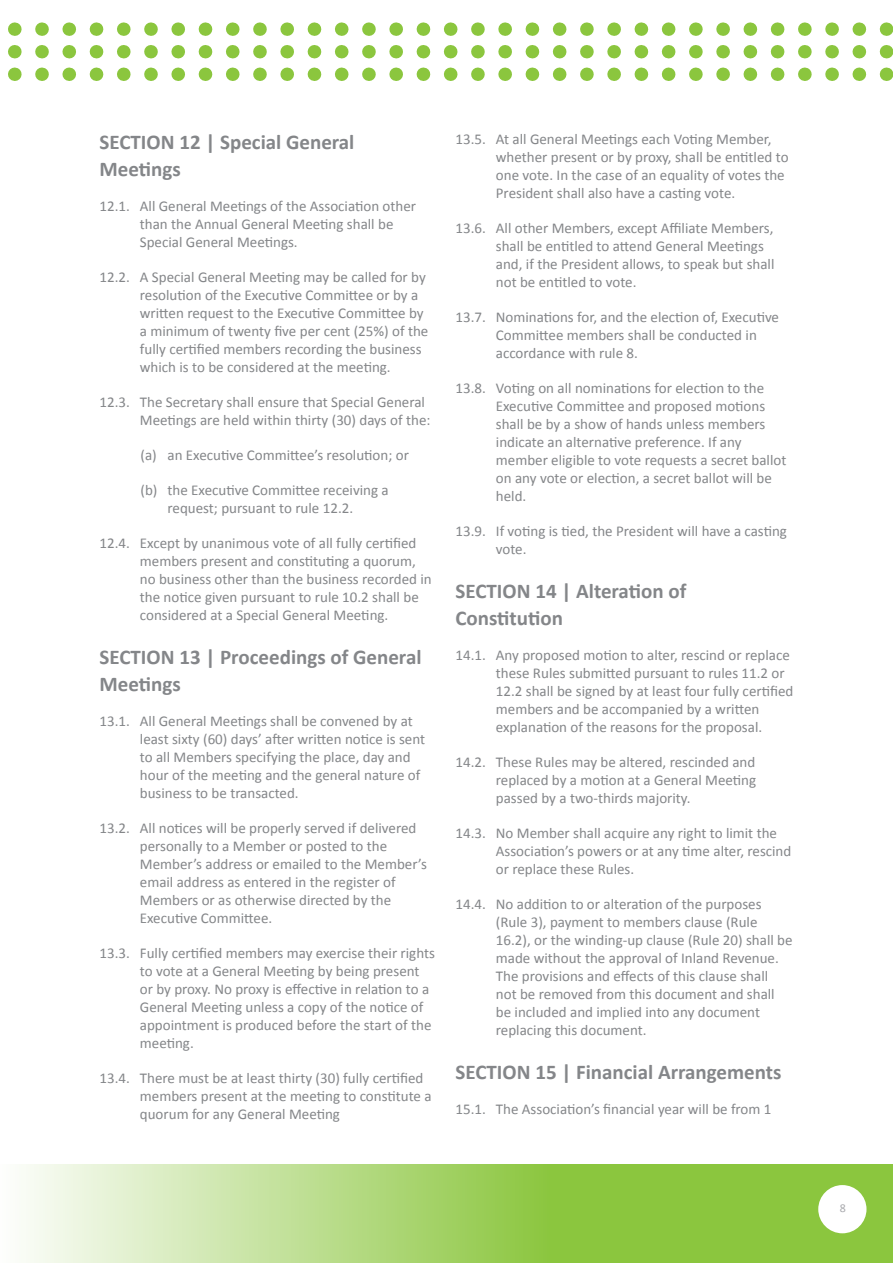
<style>
.page{position:relative;width:893px;height:1263px;background:#fff}
.page>*{position:absolute;margin:0;border:0;box-sizing:border-box;transform-origin:0 0}
.Cover_description{font:700 21px/27px "Calibri";color:#848689}
.numbers_EXTRA{font:15px/18px "Calibri";color:#848689}
.letters_extra{font:15px/18px "Calibri";color:#848689;text-align:center}
.t1{font:12px "Calibri";color:#a8a9ad}
</style>
<div class="page">
<div style="left:0;top:1164px;width:893px;height:99px;background:#8bc63e"></div>
<svg style="left:0;top:1164px;width:521px;height:99px;background:#c7e3a2"></svg>
<div style="left:818px;top:1185px;width:48px;height:48px;background:#fff;border-radius:50%"></div>
<svg style="left:15px;top:68px;width:878px;height:13px"></svg>
<svg style="left:15px;top:22px;width:878px;height:14px"></svg>
<svg style="left:15px;top:45px;width:878px;height:13px"></svg>
<p class="Cover_description" style="left:99px;top:128px;width:256px">SECTION 12 | Special General<br>Meetings</p>
<p class="numbers_EXTRA" style="left:140px;top:197px;width:278px;text-indent:-40px">12.1. All General Meetings of the Association other than the Annual General Meeting shall be<br>Special General Meetings.</p>
<p class="numbers_EXTRA" style="left:140px;top:268px;width:290px;text-indent:-40px">12.2. A Special General Meeting may be called for by resolution of the Executive Committee or by a written request to the Executive Committee by a minimum of twenty five per cent (25%) of the fully certified members recording the business which is to be considered at the meeting.</p>
<p class="numbers_EXTRA" style="left:140px;top:393px;width:292px;text-indent:-40px">12.3. The Secretary shall ensure that Special General<br>Meetings are held within thirty (30) days of the:</p>
<p class="letters_extra" style="left:141px;top:446px;width:270px">(a) an Executive Committee’s resolution; or</p>
<p class="letters_extra" style="left:141px;top:481px;width:250px">(b) the Executive Committee receiving a request; pursuant to rule 12.2.</p>
<p class="numbers_EXTRA" style="left:140px;top:534px;width:293px;text-indent:-40px">12.4. Except by unanimous vote of all fully certified members present and constituting a quorum, no business other than the business recorded in the notice given pursuant to rule 10.2 shall be considered at a Special General Meeting.</p>
<p class="Cover_description" style="left:99px;top:643px;width:324px">SECTION 13 | Proceedings of General<br>Meetings</p>
<p class="numbers_EXTRA" style="left:140px;top:712px;width:287px;text-indent:-40px">13.1. All General Meetings shall be convened by at least sixty (60) days’ after written notice is sent to all Members specifying the place, day and hour of the meeting and the general nature of business to be transacted.</p>
<p class="numbers_EXTRA" style="left:140px;top:819px;width:289px;text-indent:-40px">13.2. All notices will be properly served if delivered personally to a Member or posted to the Member’s address or emailed to the Member’s email address as entered in the register of Members or as otherwise directed by the Executive Committee.</p>
<p class="numbers_EXTRA" style="left:140px;top:944px;width:297px;text-indent:-40px">13.3. Fully certified members may exercise their rights to vote at a General Meeting by being present or by proxy. No proxy is effective in relation to a General Meeting unless a copy of the notice of appointment is produced before the start of the meeting.</p>
<p class="numbers_EXTRA" style="left:140px;top:1069px;width:293px;text-indent:-40px">13.4. There must be at least thirty (30) fully certified members present at the meeting to constitute a quorum for any General Meeting</p>
<p class="numbers_EXTRA" style="left:496px;top:130px;width:294px;text-indent:-40px">13.5. At all General Meetings each Voting Member, whether present or by proxy, shall be entitled to one vote. In the case of an equality of votes the President shall also have a casting vote.</p>
<p class="numbers_EXTRA" style="left:496px;top:219px;width:280px;text-indent:-40px">13.6. All other Members, except Affiliate Members, shall be entitled to attend General Meetings and, if the President allows, to speak but shall not be entitled to vote.</p>
<p class="numbers_EXTRA" style="left:496px;top:308px;width:285px;text-indent:-40px">13.7. Nominations for, and the election of, Executive<br>Committee members shall be conducted in accordance with rule 8.</p>
<p class="numbers_EXTRA" style="left:496px;top:379px;width:292px;text-indent:-40px">13.8. Voting on all nominations for election to the Executive Committee and proposed motions shall be by a show of hands unless members indicate an alternative preference. If any member eligible to vote requests a secret ballot on any vote or election, a secret ballot will be held.</p>
<p class="numbers_EXTRA" style="left:496px;top:522px;width:293px;text-indent:-40px">13.9. If voting is tied, the President will have a casting vote.</p>
<p class="Cover_description" style="left:455px;top:578px;width:232px">SECTION 14 | Alteration of<br>Constitution</p>
<p class="numbers_EXTRA" style="left:496px;top:646px;width:299px;text-indent:-40px">14.1. Any proposed motion to alter, rescind or replace these Rules submitted pursuant to rules 11.2 or 12.2 shall be signed by at least four fully certified members and be accompanied by a written explanation of the reasons for the proposal.</p>
<p class="numbers_EXTRA" style="left:496px;top:753px;width:262px;text-align:justify;text-indent:-40px">14.2. These Rules may be altered, rescinded and replaced by a motion at a General Meeting passed by a two-thirds majority.</p>
<p class="numbers_EXTRA" style="left:496px;top:824px;width:297px;text-indent:-40px">14.3. No Member shall acquire any right to limit the<br>Association’s powers or at any time alter, rescind or replace these Rules.</p>
<p class="numbers_EXTRA" style="left:496px;top:895px;width:298px;text-indent:-40px">14.4. No addition to or alteration of the purposes (Rule 3), payment to members clause (Rule 16.2), or the winding-up clause (Rule 20) shall be made without the approval of Inland Revenue.<br>The provisions and effects of this clause shall not be removed from this document and shall be included and implied into any document replacing this document.</p>
<p class="Cover_description" style="left:455px;top:1059px;width:328px">SECTION 15 | Financial Arrangements</p>
<p class="numbers_EXTRA" style="left:455px;top:1100px;width:318px">15.1. The Association’s financial year will be from 1</p>
<p class="t1" style="left:840px;top:1201px;width:8px">8</p>
</div>
